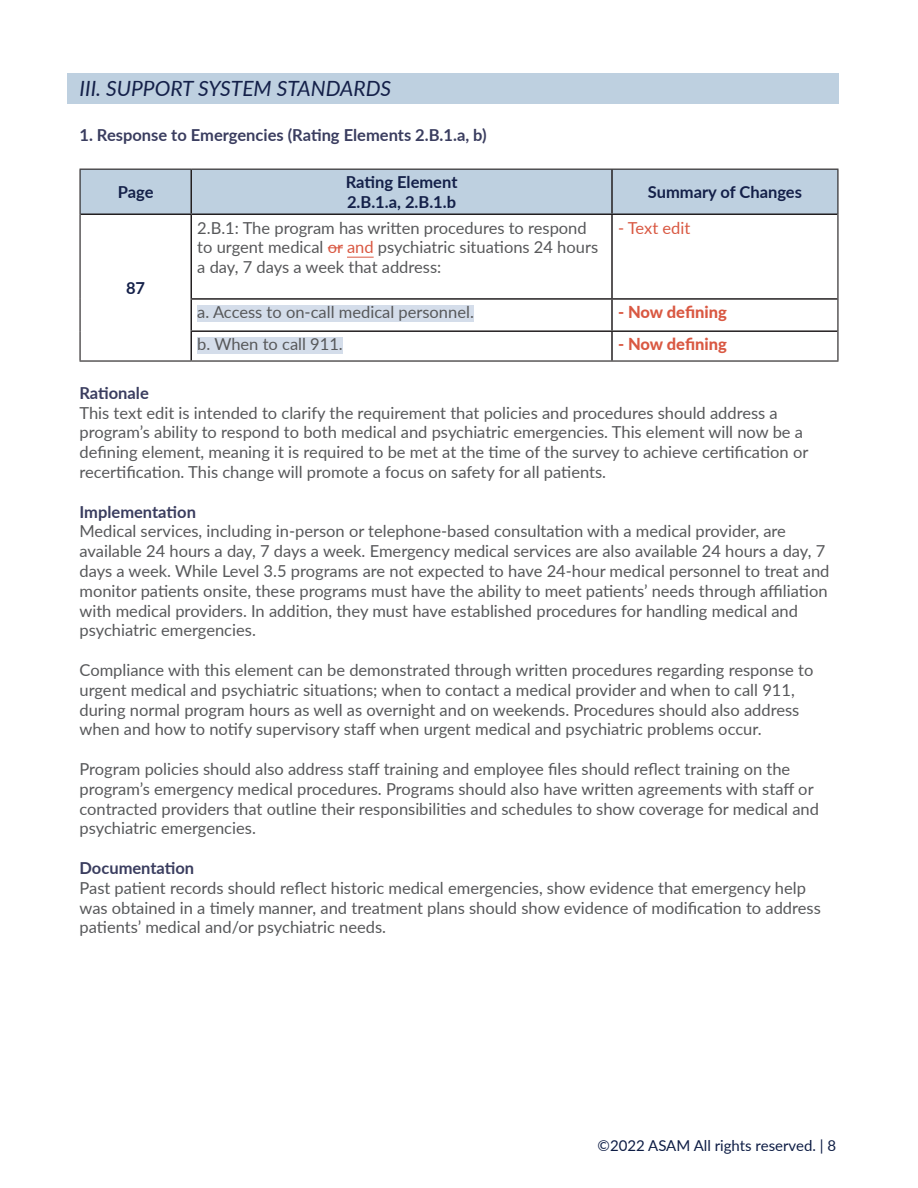
<style>
.page{position:relative;width:918px;height:1188px;background:#fff}
.page>*{position:absolute;margin:0;border:0;box-sizing:border-box;transform-origin:0 0}
.Title__topic__Blue{font:italic 21px "Lato";color:#142049}
.body_copy{font:16.5px/19.8px "Lato";color:#57585a}
.body_copy-2{font:700 16.5px "Lato";color:#3a3d5f}
.body_copy-3{font:700 16.5px/19.8px "Lato";color:#142049}
.Highlighter{font:16.5px "Lato";color:#57585a}
.body_copy-4{font:800 16.5px "Lato";color:#d95842}
.body_copy-5{font:16.5px "Lato";color:#d95842}
.t1{font:15px "Lato";color:#0e1d45}
.s1{color:#d95842}
</style>
<div class="page">
<div style="left:67px;top:74px;width:771px;height:30px;background:#bed0e0"></div>
<div style="left:81px;top:170px;width:756px;height:43px;background:#bed0e0"></div>
<hr style="left:80px;top:169px;width:111px;height:1px;background:#231f20">
<hr style="left:80px;top:170px;width:1px;height:44px;background:#231f20">
<hr style="left:191px;top:169px;width:421px;height:1px;background:#231f20">
<hr style="left:612px;top:169px;width:226px;height:1px;background:#231f20">
<hr style="left:837px;top:170px;width:1px;height:44px;background:#231f20">
<hr style="left:80px;top:214px;width:1px;height:85px;background:#231f20">
<hr style="left:837px;top:214px;width:1px;height:85px;background:#231f20">
<hr style="left:80px;top:299px;width:1px;height:32px;background:#231f20">
<hr style="left:837px;top:299px;width:1px;height:32px;background:#231f20">
<svg style="left:80px;top:331px;width:1px;height:29px"></svg>
<svg style="left:837px;top:331px;width:1px;height:29px"></svg>
<hr style="left:80px;top:360px;width:111px;height:2px;background:#231f20">
<hr style="left:191px;top:360px;width:421px;height:2px;background:#231f20">
<hr style="left:612px;top:360px;width:226px;height:2px;background:#231f20">
<hr style="left:190px;top:170px;width:2px;height:43px;background:#231f20">
<hr style="left:611px;top:170px;width:2px;height:43px;background:#231f20">
<hr style="left:81px;top:213px;width:110px;height:2px;background:#231f20">
<hr style="left:191px;top:213px;width:421px;height:2px;background:#231f20">
<hr style="left:190px;top:215px;width:2px;height:83px;background:#231f20">
<hr style="left:612px;top:213px;width:225px;height:2px;background:#231f20">
<hr style="left:611px;top:215px;width:2px;height:83px;background:#231f20">
<hr style="left:190px;top:298px;width:422px;height:2px;background:#231f20">
<hr style="left:190px;top:300px;width:2px;height:30px;background:#231f20">
<hr style="left:612px;top:298px;width:225px;height:2px;background:#231f20">
<hr style="left:611px;top:300px;width:2px;height:30px;background:#231f20">
<hr style="left:190px;top:330px;width:422px;height:2px;background:#231f20">
<hr style="left:190px;top:332px;width:2px;height:28px;background:#231f20">
<hr style="left:612px;top:330px;width:225px;height:2px;background:#231f20">
<hr style="left:611px;top:332px;width:2px;height:28px;background:#231f20">
<svg style="left:347px;top:257px;width:27px;height:1px"></svg>
<svg style="left:328px;top:247px;width:15px;height:1px"></svg>
<div style="left:197px;top:305px;width:277px;height:16px;background:#d4ddea"></div>
<div style="left:197px;top:337px;width:146px;height:17px;background:#d4ddea"></div>
<p class="Title__topic__Blue" style="left:80px;top:74px;width:313px">III. SUPPORT SYSTEM STANDARDS</p>
<p class="body_copy-2" style="left:80px;top:123px;width:409px">1. Response to Emergencies (Rating Elements 2.B.1.a, b)</p>
<p class="body_copy-3" style="left:118px;top:182px;width:37px">Page</p>
<p class="body_copy-3" style="left:346px;top:172px;width:113px">Rating Element<br>2.B.1.a, 2.B.1.b</p>
<p class="body_copy-3" style="left:648px;top:182px;width:156px">Summary of Changes</p>
<p class="body_copy-3" style="left:126px;top:278px;width:21px">87</p>
<p class="body_copy" style="left:197px;top:217px;width:402px">2.B.1: The program has written procedures to respond to urgent medical <span class="s1">or and</span> psychiatric situations 24 hours a day, 7 days a week that address:</p>
<p class="body_copy-5" style="left:618px;top:216px;width:74px">- Text edit</p>
<p class="Highlighter" style="left:197px;top:300px;width:278px">a. Access to on-call medical personnel.</p>
<p class="body_copy-4" style="left:618px;top:300px;width:110px">- Now defining</p>
<p class="Highlighter" style="left:197px;top:333px;width:147px">b. When to call 911.</p>
<p class="body_copy-4" style="left:618px;top:332px;width:110px">- Now defining</p>
<p class="body_copy-2" style="left:80px;top:381px;width:71px">Rationale</p>
<p class="body_copy" style="left:80px;top:402px;width:730px">This text edit is intended to clarify the requirement that policies and procedures should address a program’s ability to respond to both medical and psychiatric emergencies. This element will now be a defining element, meaning it is required to be met at the time of the survey to achieve certification or recertification. This change will promote a focus on safety for all patients.</p>
<p class="body_copy-2" style="left:80px;top:499px;width:118px">Implementation</p>
<p class="body_copy" style="left:80px;top:521px;width:752px">Medical services, including in-person or telephone-based consultation with a medical provider, are available 24 hours a day, 7 days a week. Emergency medical services are also available 24 hours a day, 7 days a week. While Level 3.5 programs are not expected to have 24-hour medical personnel to treat and monitor patients onsite, these programs must have the ability to meet patients’ needs through affiliation with medical providers. In addition, they must have established procedures for handling medical and psychiatric emergencies.</p>
<p class="body_copy" style="left:80px;top:659px;width:735px">Compliance with this element can be demonstrated through written procedures regarding response to urgent medical and psychiatric situations; when to contact a medical provider and when to call 911, during normal program hours as well as overnight and on weekends. Procedures should also address when and how to notify supervisory staff when urgent medical and psychiatric problems occur.</p>
<p class="body_copy" style="left:80px;top:758px;width:741px">Program policies should also address staff training and employee files should reflect training on the program’s emergency medical procedures. Programs should also have written agreements with staff or contracted providers that outline their responsibilities and schedules to show coverage for medical and psychiatric emergencies.</p>
<p class="body_copy-2" style="left:80px;top:856px;width:116px">Documentation</p>
<p class="body_copy" style="left:80px;top:877px;width:743px">Past patient records should reflect historic medical emergencies, show evidence that emergency help was obtained in a timely manner, and treatment plans should show evidence of modification to address patients’ medical and/or psychiatric needs.</p>
<p class="t1" style="left:598px;top:1134px;width:240px">©2022 ASAM All rights reserved. | 8</p>
</div>
